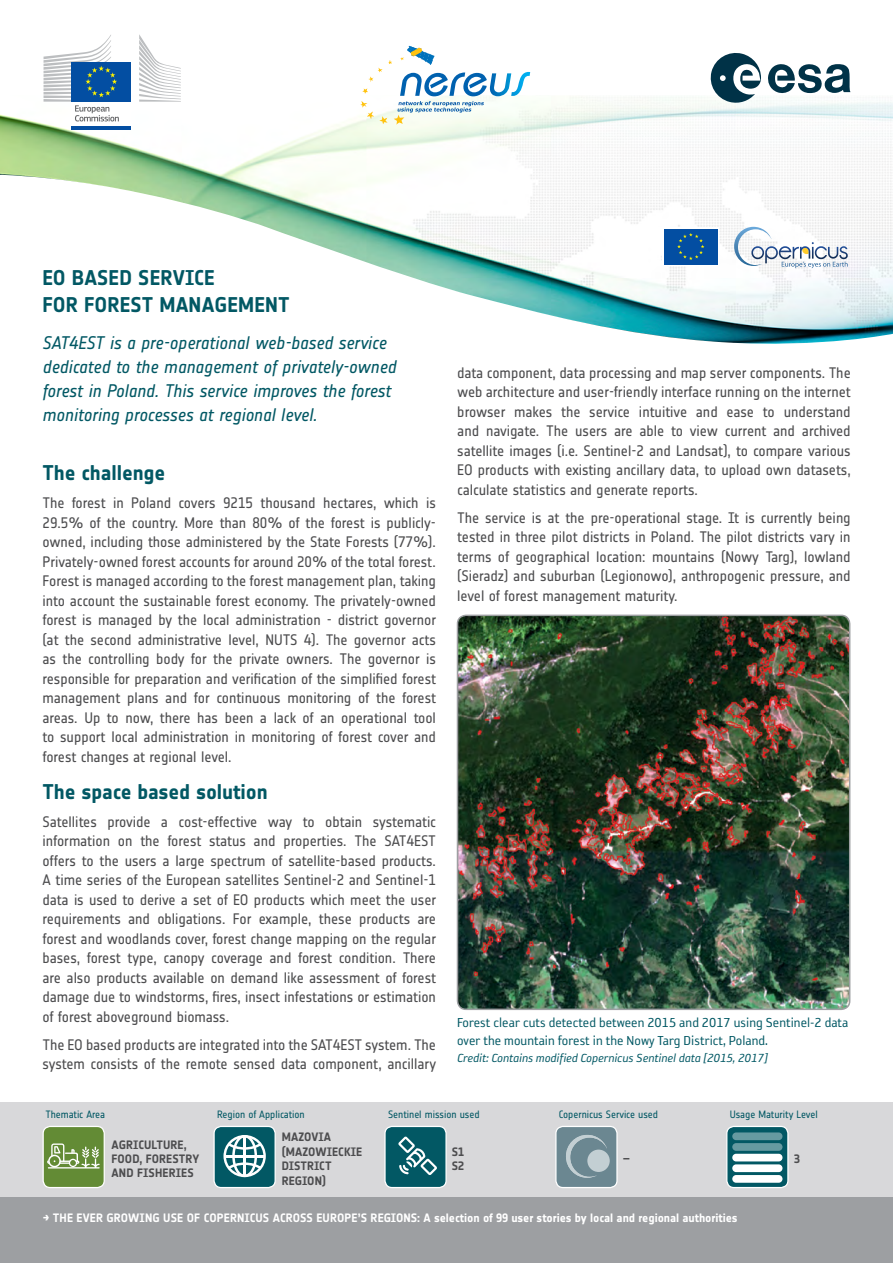
<style>
.page{position:relative;width:893px;height:1263px;background:#fff}
.page>*{position:absolute;margin:0;border:0;box-sizing:border-box;transform-origin:0 0}
.t1{font:700 21px/27px "Notes Esa";color:#025864}
.t2{font:italic 18px/24px "Notes Esa";letter-spacing:-.01em;color:#025864}
.t3{font:15px/19.5px "Notes Esa";letter-spacing:-.005em;color:#4d4d4f;text-align:justify}
.t4{font:15px/18px "Reykjavik One OT A Gauge";color:#025864}
.t5{font:italic 13.5px "Reykjavik One OT A Gauge";color:#025864}
.t6{font:700 12px "Notes Esa";color:#fff}
.t7{font:700 12px/14.4px "Notes Esa";letter-spacing:.01em;color:#4d4d4f}
.t8{font:10.5px "Notes Esa";letter-spacing:-.005em;color:#025864}
.t9{font:7.05px "Myriad Pro";color:#000}
</style>
<div class="page">
<img style="left:0;top:95px;width:893px;height:249px">
<svg style="left:768px;top:64px;width:82px;height:30px"></svg>
<svg style="left:708px;top:53px;width:53px;height:51px"></svg>
<div style="left:0;top:1102px;width:893px;height:98px;background:#d8d8da"></div>
<div style="left:43px;top:1126px;width:61px;height:61px;background:#638b35;border-radius:7px"></div>
<svg style="left:47px;top:1143px;width:53px;height:25px"></svg>
<div style="left:43px;top:1126px;width:62px;height:62px;border:1px solid #fff;border-radius:7px"></div>
<div style="left:385px;top:1126px;width:61px;height:61px;background:#025864;border-radius:7px"></div>
<svg style="left:398px;top:1136px;width:39px;height:39px"></svg>
<div style="left:384px;top:1126px;width:63px;height:62px;border:1px solid #fff;border-radius:7px"></div>
<div style="left:556px;top:1126px;width:61px;height:61px;background:#6b8791;border-radius:7px"></div>
<svg style="left:566px;top:1135px;width:41px;height:43px"></svg>
<svg style="left:587px;top:1149px;width:23px;height:23px"></svg>
<div style="left:555px;top:1126px;width:63px;height:62px;border:1px solid #fff;border-radius:7px"></div>
<div style="left:214px;top:1126px;width:61px;height:61px;background:#025864;border-radius:7px"></div>
<svg style="left:223px;top:1135px;width:43px;height:42px"></svg>
<div style="left:213px;top:1126px;width:63px;height:62px;border:1px solid #fff;border-radius:7px"></div>
<svg style="left:727px;top:1126px;width:61px;height:61px;background:#0b5e6a"></svg>
<div style="left:732px;top:1132px;width:50px;height:8px;background:#669aa1;border-radius:4px"></div>
<div style="left:732px;top:1143px;width:50px;height:8px;background:#669aa1;border-radius:4px"></div>
<div style="left:732px;top:1154px;width:50px;height:7px;background:#fff;border-radius:4px"></div>
<div style="left:732px;top:1164px;width:50px;height:8px;background:#fff;border-radius:4px"></div>
<div style="left:732px;top:1175px;width:50px;height:8px;background:#fff;border-radius:4px"></div>
<div style="left:726px;top:1126px;width:63px;height:62px;border:1px solid #fff;border-radius:7px"></div>
<div style="left:0;top:1198px;width:893px;height:65px;background:#9d9fa2"></div>
<div style="left:72px;top:100px;width:59px;height:27px;background:#fff"></div>
<div style="left:72px;top:62px;width:59px;height:40px;background:#034ea2"></div>
<hr style="left:72px;top:126px;width:59px;height:3px;background:#034ea2">
<svg style="left:139px;top:34px;width:42px;height:68px"></svg>
<svg style="left:44px;top:35px;width:75px;height:86px"></svg>
<svg style="left:360px;top:46px;width:170px;height:79px"></svg>
<svg style="left:734px;top:227px;width:114px;height:41px"></svg>
<div style="left:663px;top:228px;width:56px;height:38px;background:#fff"></div>
<div style="left:664px;top:229px;width:54px;height:36px;background:#034ea2"></div>
<svg style="left:677px;top:233px;width:27px;height:27px"></svg>
<img style="left:457px;top:615px;width:393px;height:394px">
<div style="left:457px;top:615px;width:393px;height:395px;border:2px solid #9d9fa2;border-radius:9px"></div>
<h1 class="t1" style="left:42px;top:264px;width:249px">EO BASED SERVICE<br>FOR FOREST MANAGEMENT</h1>
<p class="t2" style="left:42px;top:330px;width:355px">SAT4EST is a pre-operational web-based service dedicated to the management of privately-owned forest in Poland. This service improves the forest monitoring processes at regional level.</p>
<h1 class="t1" style="left:43px;top:460px;width:124px">The challenge</h1>
<p class="t3" style="left:43px;top:494px;width:395px">The forest in Poland covers 9215 thousand hectares, which is 29.5% of the country. More than 80% of the forest is publicly&shy;owned, including those administered by the State Forests (77%).<br>Privately-owned forest accounts for around 20% of the total forest.<br>Forest is managed according to the forest management plan, taking into account the sustainable forest economy. The privately-owned forest is managed by the local administration - district governor (at the second administrative level, NUTS 4). The governor acts as the controlling body for the private owners. The governor is responsible for preparation and verification of the simplified forest management plans and for continuous monitoring of the forest areas. Up to now, there has been a lack of an operational tool to support local administration in monitoring of forest cover and forest changes at regional level.</p>
<h1 class="t1" style="left:43px;top:778px;width:227px">The space based solution</h1>
<p class="t3" style="left:43px;top:812px;width:395px">Satellites provide a cost-effective way to obtain systematic information on the forest status and properties. The SAT4EST offers to the users a large spectrum of satellite-based products.<br>A time series of the European satellites Sentinel-2 and Sentinel-1 data is used to derive a set of EO products which meet the user requirements and obligations. For example, these products are forest and woodlands cover, forest change mapping on the regular bases, forest type, canopy coverage and forest condition. There are also products available on demand like assessment of forest damage due to windstorms, fires, insect infestations or estimation of forest aboveground biomass.</p>
<p class="t3" style="left:43px;top:1035px;width:395px">The EO based products are integrated into the SAT4EST system. The system consists of the remote sensed data component, ancillary</p>
<p class="t9" style="left:50px;top:1042px;width:36px">Agriculture,</p>
<p class="t9" style="left:50px;top:1059px;width:40px">and Fisheries</p>
<p class="t9" style="left:132px;top:1042px;width:49px">Biodiversity and</p>
<p class="t9" style="left:132px;top:1059px;width:32px">Protection</p>
<p class="t9" style="left:207px;top:1042px;width:30px">Territorial</p>
<p class="t9" style="left:207px;top:1059px;width:33px">and Urban</p>
<p class="t9" style="left:286px;top:1042px;width:44px">Climate, Water</p>
<p class="t9" style="left:371px;top:1042px;width:46px">Civil Protection</p>
<p class="t3" style="left:457px;top:363px;width:395px">data component, data processing and map server components. The web architecture and user-friendly interface running on the internet browser makes the service intuitive and ease to understand and navigate. The users are able to view current and archived satellite images (i.e. Sentinel-2 and Landsat), to compare various EO products with existing ancillary data, to upload own datasets, calculate statistics and generate reports.</p>
<p class="t3" style="left:457px;top:508px;width:395px">The service is at the pre-operational stage. It is currently being tested in three pilot districts in Poland. The pilot districts vary in terms of geographical location: mountains (Nowy Targ), lowland (Sieradz) and suburban (Legionowo), anthropogenic pressure, and level of forest management maturity.</p>
<p class="t4" style="left:457px;top:1014px;width:393px">Forest clear cuts detected between 2015 and 2017 using Sentinel-2 data over the mountain forest in the Nowy Targ District, Poland.</p>
<p class="t5" style="left:457px;top:1051px;width:312px">Credit: Contains modified Copernicus Sentinel data [2015, 2017]</p>
<p class="t8" style="left:45px;top:1108px;width:61px">Thematic Area</p>
<p class="t8" style="left:217px;top:1108px;width:89px">Region of Application</p>
<p class="t8" style="left:388px;top:1108px;width:93px">Sentinel mission used</p>
<p class="t8" style="left:559px;top:1108px;width:101px">Copernicus Service used</p>
<p class="t8" style="left:730px;top:1108px;width:89px">Usage Maturity Level</p>
<p class="t7" style="left:112px;top:1137px;width:89px">AGRICULTURE,<br>FOOD, FORESTRY<br>AND FISHERIES</p>
<p class="t7" style="left:282px;top:1130px;width:82px">MAZOVIA (MAZOWIECKIE<br>DISTRICT<br>REGION)</p>
<p class="t7" style="left:452px;top:1144px;width:14px">S1<br>S2</p>
<p class="t7" style="left:623px;top:1151px;width:9px">–</p>
<p class="t7" style="left:794px;top:1151px;width:7px">3</p>
<p class="t6" style="left:43px;top:1210px;width:696px">→ THE EVER GROWING USE OF COPERNICUS ACROSS EUROPE’S REGIONS: A selection of 99 user stories by local and regional authorities</p>
</div>
